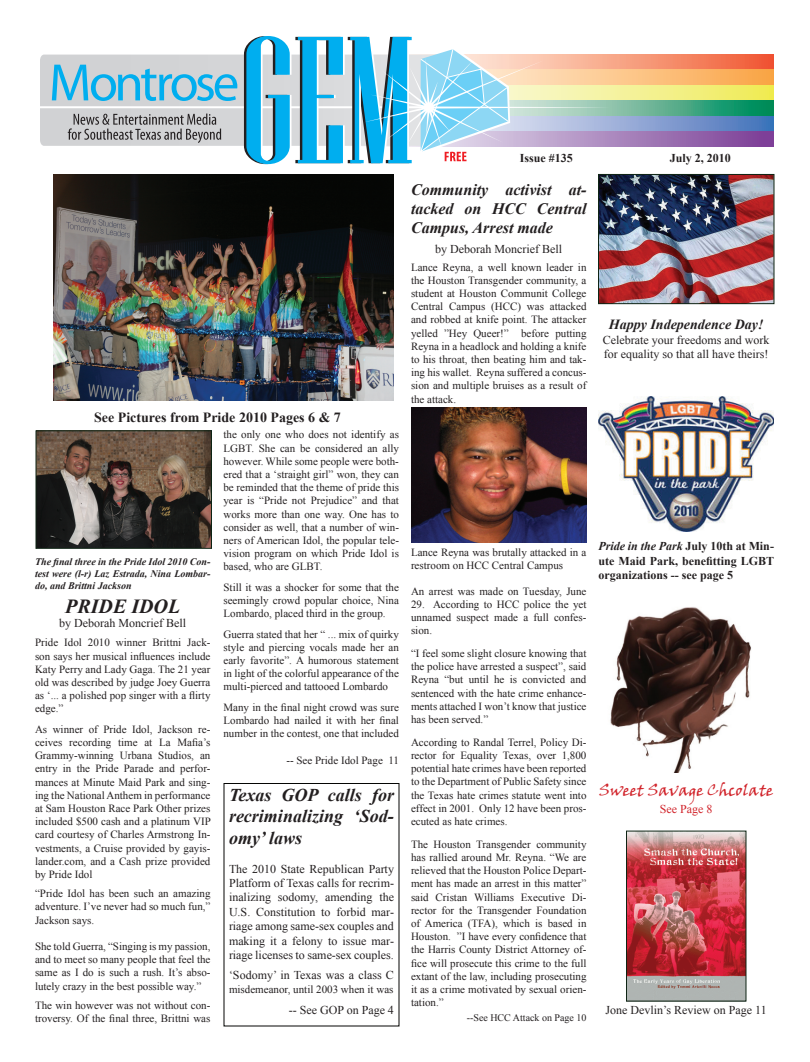
<style>
.page{position:relative;width:810px;height:1062px;background:#fff}
.page>*{position:absolute;margin:0;border:0;box-sizing:border-box;transform-origin:0 0}
.t1{font:italic 700 20px "Times New Roman";color:#231f20}
.t2{font:italic 700 18px/21.6px "Times New Roman";color:#231f20;text-align:justify}
.t3{font:italic 700 16px/19.2px "Times New Roman";color:#231f20;text-align:justify}
.t4{font:16px "Viner Hand ITC";color:#d1232a}
.t5{font:700 14px "Times New Roman";color:#231f20}
.t6{font:italic 700 14px "Times New Roman";color:#231f20}
.t7{font:12px/14.4px "Times New Roman";color:#231f20;text-align:justify}
.t8{font:700 12px/14.4px "Times New Roman";color:#231f20;text-align:justify}
.t9{font:12px "Times New Roman";color:#d1232a}
.t10{font:11px/13.2px "Times New Roman";color:#231f20;text-align:justify}
.t11{font:italic 700 10px/12px "Times New Roman";color:#231f20;text-align:justify}
.t12{font:10px "Times New Roman";color:#231f20}
.s1{font-style:italic}
</style>
<div class="page">
<img style="left:598px;top:397px;width:175px;height:135px">
<img style="left:411px;top:407px;width:175px;height:135px">
<img style="left:54px;top:174px;width:339px;height:227px">
<img style="left:628px;top:833px;width:116px;height:167px">
<svg style="left:610px;top:55px;width:164px;height:15px;background:#f4845f"></svg>
<svg style="left:610px;top:70px;width:164px;height:15px;background:#fbb76c"></svg>
<svg style="left:610px;top:85px;width:164px;height:16px;background:#e6ea7c"></svg>
<svg style="left:610px;top:101px;width:164px;height:15px;background:#41a681"></svg>
<svg style="left:610px;top:116px;width:164px;height:15px;background:#7292ca"></svg>
<svg style="left:610px;top:131px;width:164px;height:16px;background:#9363aa"></svg>
<div style="left:40px;top:55px;width:204px;height:91px;background:#d2d3d5"></div>
<svg style="left:52px;top:65px;width:185px;height:36px;background:#8ac6dd"></svg>
<svg style="left:68px;top:114px;width:153px;height:29px;background:#aaaaac"></svg>
<hr style="left:40px;top:106px;width:388px;height:2px;background:#fff">
<svg style="left:244px;top:36px;width:366px;height:128px"></svg>
<img style="left:38px;top:432px;width:172px;height:115px">
<div style="left:36px;top:430px;width:176px;height:119px;border:1px solid #0e2414"></div>
<img style="left:610px;top:607px;width:141px;height:166px">
<img style="left:600px;top:176px;width:172px;height:126px">
<div style="left:598px;top:174px;width:176px;height:130px;border:1px solid #0e2414"></div>
<p class="t5" style="left:94px;top:408px;width:248px">See Pictures from Pride 2010 Pages 6 &amp; 7</p>
<p class="t11" style="left:35px;top:555px;width:177px">The final three in the Pride Idol 2010 Con&shy;test were (l-r) Laz Estrada, Nina Lombar&shy;do, and Brittni Jackson</p>
<h1 class="t1" style="left:65px;top:592px;width:116px">PRIDE IDOL</h1>
<p class="t7" style="left:59px;top:616px;width:128px">by Deborah Moncrief Bell</p>
<p class="t10" style="left:35px;top:636px;width:177px">Pride Idol 2010 winner Brittni Jack&shy;son says her musical influences include Katy Perry and Lady Gaga. The 21 year old was described by judge Joey Guerra as ‘... a polished pop singer with a flirty edge.”</p>
<p class="t10" style="left:35px;top:722px;width:177px">As winner of Pride Idol, Jackson re&shy;ceives recording time at La Mafia’s Grammy-winning Urbana Studios, an entry in the Pride Parade and perfor&shy;mances at Minute Maid Park and sing&shy;ing the National Anthem in performance at Sam Houston Race Park Other prizes included $500 cash and a platinum VIP card courtesy of Charles Armstrong In&shy;vestments, a Cruise provided by gayis&shy;lander.com, and a Cash prize provided by Pride Idol</p>
<p class="t10" style="left:35px;top:887px;width:177px">“Pride Idol has been such an amazing adventure. I’ve never had so much fun,” Jackson says.</p>
<p class="t10" style="left:35px;top:940px;width:177px">She told Guerra, “Singing is my passion, and to meet so many people that feel the same as I do is such a rush. It’s abso&shy;lutely crazy in the best possible way.”</p>
<p class="t10" style="left:35px;top:998px;width:177px">The win however was not without con&shy;troversy. Of the final three, Brittni was</p>
<p class="t10" style="left:223px;top:428px;width:177px">the only one who does not identify as LGBT. She can be considered an ally however. While some people were both&shy;ered that a ‘straight girl” won, they can be reminded that the theme of pride this year is “Pride not Prejudice” and that works more than one way. One has to consider as well, that a number of win&shy;ners of American Idol, the popular tele&shy;vision program on which Pride Idol is based, who are GLBT.</p>
<p class="t10" style="left:223px;top:580px;width:177px">Still it was a shocker for some that the seemingly crowd popular choice, Nina Lombardo, placed third in the group.</p>
<p class="t10" style="left:223px;top:627px;width:177px">Guerra stated that her “ ... mix of quirky style and piercing vocals made her an early favorite”. A humorous statement in light of the colorful appearance of the multi-pierced and tattooed Lombardo</p>
<p class="t10" style="left:223px;top:700px;width:177px">Many in the final night crowd was sure Lombardo had nailed it with her final number in the contest, one that included</p>
<p class="t10" style="left:286px;top:753px;width:114px">-- See Pride Idol Page 11</p>
<h2 class="t2" style="left:229px;top:783px;width:167px">Texas GOP calls for recriminalizing ‘Sod&shy;omy’ laws</h2>
<p class="t7" style="left:229px;top:861px;width:166px">The 2010 State Republican Party Platform of Texas calls for recrim&shy;inalizing sodomy, amending the U.S. Constitution to forbid mar&shy;riage among same-sex couples and making it a felony to issue mar&shy;riage licenses to same-sex couples.</p>
<p class="t7" style="left:229px;top:968px;width:166px">‘Sodomy’ in Texas was a class C</p>
<p class="t10" style="left:229px;top:982px;width:166px">misdemeanor, until 2003 when it was</p>
<p class="t7" style="left:289px;top:1003px;width:107px">-- See GOP on Page 4</p>
<p class="t8" style="left:520px;top:150px;width:55px">Issue #135</p>
<p class="t8" style="left:670px;top:150px;width:63px">July 2, 2010</p>
<h3 class="t3" style="left:411px;top:180px;width:177px">Community activist at&shy;tacked on HCC Central Campus, Arrest made</h3>
<p class="t7" style="left:435px;top:241px;width:128px">by Deborah Moncrief Bell</p>
<p class="t10" style="left:411px;top:260px;width:177px">Lance Reyna, a well known leader in the Houston Transgender community, a student at Houston Communit College Central Campus (HCC) was attacked and robbed at knife point. The attacker yelled ”Hey Queer!” before putting Reyna in a headlock and holding a knife to his throat, then beating him and tak&shy;ing his wallet. Reyna suffered a concus&shy;sion and multiple bruises as a result of the attack.</p>
<p class="t6" style="left:609px;top:315px;width:156px">Happy Independence Day!</p>
<p class="t7" style="left:603px;top:332px;width:168px">Celebrate your freedoms and work for equality so that all have theirs!</p>
<p class="t10" style="left:411px;top:545px;width:177px">Lance Reyna was brutally attacked in a restroom on HCC Central Campus</p>
<p class="t10" style="left:411px;top:584px;width:177px">An arrest was made on Tuesday, June</p>
<p class="t10" style="left:411px;top:597px;width:177px">29. According to HCC police the yet unnamed suspect made a full confes&shy;sion.</p>
<p class="t10" style="left:411px;top:647px;width:177px">“I feel some slight closure knowing that the police have arrested a suspect”, said Reyna “but until he is convicted and sentenced with the hate crime enhance&shy;ments attached I won’t know that justice has been served.”</p>
<p class="t10" style="left:411px;top:735px;width:177px">According to Randal Terrel, Policy Di&shy;rector for Equality Texas, over 1,800 potential hate crimes have been reported to the Department of Public Safety since the Texas hate crimes statute went into effect in 2001. Only 12 have been pros&shy;ecuted as hate crimes.</p>
<p class="t10" style="left:411px;top:837px;width:177px">The Houston Transgender community has rallied around Mr. Reyna. “We are relieved that the Houston Police Depart&shy;ment has made an arrest in this matter” said Cristan Williams Executive Di&shy;rector for the Transgender Foundation of America (TFA), which is based in Houston. ”I have every confidence that the Harris County District Attorney of&shy;fice will prosecute this crime to the full extant of the law, including prosecuting it as a crime motivated by sexual orien&shy;tation.”</p>
<p class="t12" style="left:467px;top:1011px;width:121px">--See HCC Attack on Page 10</p>
<p class="t8" style="left:598px;top:539px;width:177px"><span class="s1">Pride in the Park</span> July 10th at Min&shy;ute Maid Park, benefitting LGBT organizations -- see page 5</p>
<h3 class="t4" style="left:599px;top:780px;width:175px">Sweet Savage Chcolate</h3>
<p class="t9" style="left:660px;top:801px;width:54px">See Page 8</p>
<p class="t7" style="left:606px;top:1002px;width:163px">Jone Devlin’s Review on Page 11</p>
</div>
